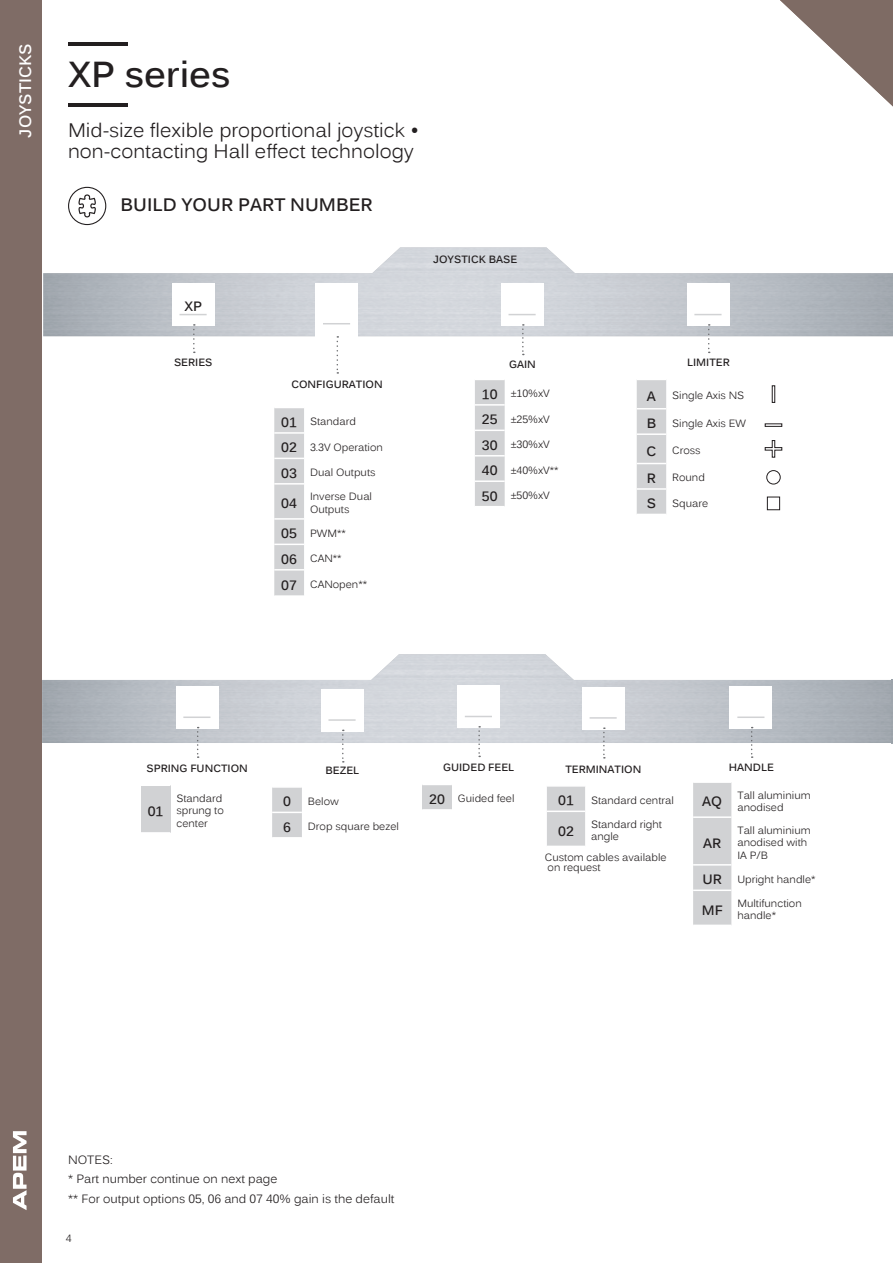
<style>
.page{position:relative;width:893px;height:1263px;background:#fff}
.page>*{position:absolute;margin:0;border:0;box-sizing:border-box;transform-origin:0 0}
.t1{font:700 36px "Kalinga";color:#231f20}
.t2{font:19.5px "Kalinga";color:#231f20}
.t3{font:700 18px "Kalinga";color:#231f20}
.t4{font:700 16.5px "Kalinga";color:#fff}
.t5{font:700 13.5px "Kalinga";color:#231f20}
.t6{font:12px "Kalinga";color:#231f20}
.t7{font:10.5px/12.6px "Kalinga";color:#231f20}
.t8{font:700 10.5px "Kalinga";color:#231f20}
</style>
<div class="page">
<hr style="left:68px;top:103px;width:59px;height:3px;background:#231f20">
<hr style="left:68px;top:43px;width:59px;height:3px;background:#231f20">
<div style="left:141px;top:785px;width:29px;height:48px;background:#d1d2d4"></div>
<hr style="left:141px;top:784px;width:29px;height:2px;background:#fff">
<hr style="left:141px;top:832px;width:29px;height:2px;background:#fff">
<svg style="left:197px;top:727px;width:2px;height:31px"></svg>
<hr style="left:183px;top:716px;width:27px;height:2px;background:#d1d2d4">
<div style="left:274px;top:408px;width:30px;height:187px;background:#d1d2d4"></div>
<hr style="left:274px;top:432px;width:30px;height:2px;background:#fff">
<hr style="left:274px;top:458px;width:30px;height:1px;background:#fff">
<hr style="left:274px;top:483px;width:30px;height:2px;background:#fff">
<hr style="left:274px;top:518px;width:30px;height:2px;background:#fff">
<hr style="left:274px;top:544px;width:30px;height:1px;background:#fff">
<hr style="left:274px;top:569px;width:30px;height:1px;background:#fff">
<svg style="left:337px;top:336px;width:1px;height:38px"></svg>
<svg style="left:323px;top:323px;width:27px;height:1px"></svg>
<svg style="left:272px;top:788px;width:30px;height:49px"></svg>
<hr style="left:272px;top:812px;width:30px;height:1px;background:#fff">
<svg style="left:342px;top:730px;width:2px;height:32px"></svg>
<hr style="left:328px;top:719px;width:28px;height:2px;background:#d1d2d4">
<div style="left:475px;top:380px;width:30px;height:126px;background:#d1d2d4"></div>
<hr style="left:475px;top:404px;width:30px;height:2px;background:#fff">
<hr style="left:475px;top:430px;width:30px;height:1px;background:#fff">
<hr style="left:475px;top:455px;width:30px;height:1px;background:#fff">
<hr style="left:475px;top:480px;width:30px;height:2px;background:#fff">
<svg style="left:522px;top:324px;width:2px;height:31px"></svg>
<svg style="left:508px;top:314px;width:28px;height:1px"></svg>
<div style="left:693px;top:783px;width:38px;height:142px;background:#d1d2d4"></div>
<hr style="left:693px;top:816px;width:38px;height:2px;background:#fff">
<hr style="left:693px;top:864px;width:38px;height:1px;background:#fff">
<hr style="left:693px;top:889px;width:38px;height:2px;background:#fff">
<svg style="left:751px;top:727px;width:2px;height:31px"></svg>
<hr style="left:737px;top:716px;width:27px;height:2px;background:#d1d2d4">
<svg style="left:68px;top:187px;width:38px;height:38px"></svg>
<svg style="left:708px;top:324px;width:2px;height:29px"></svg>
<svg style="left:694px;top:314px;width:27px;height:1px"></svg>
<svg style="left:637px;top:380px;width:29px;height:134px;background:#d3d4d6"></svg>
<div style="left:772px;top:385px;width:3px;height:18px;border:1px solid #231f20"></div>
<div style="left:765px;top:423px;width:17px;height:4px;border:1px solid #231f20"></div>
<svg style="left:764px;top:440px;width:18px;height:18px"></svg>
<div style="left:766px;top:470px;width:15px;height:14px;border:1px solid #231f20;border-radius:50%"></div>
<div style="left:767px;top:497px;width:13px;height:13px;border:1px solid #231f20"></div>
<svg style="left:193px;top:324px;width:2px;height:29px"></svg>
<svg style="left:180px;top:314px;width:27px;height:1px"></svg>
<img style="left:892px;top:680px;width:1px;height:63px">
<div style="left:422px;top:784px;width:30px;height:26px;background:#d1d2d4"></div>
<hr style="left:422px;top:784px;width:30px;height:1px;background:#fff">
<hr style="left:422px;top:809px;width:30px;height:2px;background:#fff">
<svg style="left:478px;top:726px;width:2px;height:31px"></svg>
<svg style="left:465px;top:716px;width:27px;height:1px"></svg>
<div style="left:547px;top:787px;width:38px;height:59px;background:#d1d2d4"></div>
<hr style="left:547px;top:810px;width:38px;height:2px;background:#fff">
<svg style="left:603px;top:727px;width:2px;height:31px"></svg>
<hr style="left:590px;top:717px;width:27px;height:2px;background:#d1d2d4">
<div style="left:0;top:0;width:42px;height:1263px;background:#7f6c66"></div>
<svg style="left:13px;top:1131px;width:14px;height:79px"></svg>
<svg style="left:780px;top:0;width:113px;height:106px"></svg>
<h3 class="t4" style="left:15px;top:138px;width:96px;rotate:-90deg">JOYSTICKS</h3>
<p class="t1" style="left:68px;top:51px;width:164px">XP series</p>
<p class="t2" style="left:68px;top:118px;width:352px">Mid-size flexible proportional joystick •</p>
<p class="t2" style="left:68px;top:139px;width:347px">non-contacting Hall effect technology</p>
<p class="t3" style="left:120px;top:193px;width:254px">BUILD YOUR PART NUMBER</p>
<p class="t5" style="left:184px;top:297px;width:19px">XP</p>
<p class="t8" style="left:433px;top:252px;width:85px">JOYSTICK BASE</p>
<p class="t8" style="left:174px;top:356px;width:40px">SERIES</p>
<p class="t8" style="left:291px;top:377px;width:93px">CONFIGURATION</p>
<p class="t5" style="left:281px;top:413px;width:17px">01</p>
<p class="t7" style="left:310px;top:416px;width:47px">Standard</p>
<p class="t5" style="left:281px;top:439px;width:17px">02</p>
<p class="t7" style="left:310px;top:441px;width:74px">3.3V Operation</p>
<p class="t5" style="left:281px;top:464px;width:17px">03</p>
<p class="t7" style="left:310px;top:467px;width:67px">Dual Outputs</p>
<p class="t5" style="left:281px;top:494px;width:17px">04</p>
<p class="t7" style="left:310px;top:491px;width:64px">Inverse Dual<br>Outputs</p>
<p class="t5" style="left:281px;top:525px;width:17px">05</p>
<p class="t7" style="left:310px;top:527px;width:37px">PWM**</p>
<p class="t5" style="left:281px;top:550px;width:17px">06</p>
<p class="t7" style="left:310px;top:553px;width:33px">CAN**</p>
<p class="t5" style="left:281px;top:576px;width:17px">07</p>
<p class="t7" style="left:310px;top:578px;width:59px">CANopen**</p>
<p class="t8" style="left:509px;top:358px;width:28px">GAIN</p>
<p class="t5" style="left:482px;top:385px;width:17px">10</p>
<p class="t7" style="left:511px;top:388px;width:41px">±10%xV</p>
<p class="t5" style="left:482px;top:411px;width:17px">25</p>
<p class="t7" style="left:511px;top:413px;width:41px">±25%xV</p>
<p class="t5" style="left:482px;top:436px;width:17px">30</p>
<p class="t7" style="left:511px;top:438px;width:41px">±30%xV</p>
<p class="t5" style="left:482px;top:462px;width:17px">40</p>
<p class="t7" style="left:511px;top:464px;width:50px">±40%xV**</p>
<p class="t5" style="left:482px;top:487px;width:17px">50</p>
<p class="t7" style="left:511px;top:489px;width:41px">±50%xV</p>
<p class="t8" style="left:687px;top:356px;width:44px">LIMITER</p>
<p class="t5" style="left:647px;top:387px;width:11px">A</p>
<p class="t7" style="left:672px;top:390px;width:74px">Single Axis NS</p>
<p class="t5" style="left:647px;top:415px;width:11px">B</p>
<p class="t7" style="left:672px;top:417px;width:75px">Single Axis EW</p>
<p class="t5" style="left:646px;top:442px;width:11px">C</p>
<p class="t7" style="left:672px;top:444px;width:30px">Cross</p>
<p class="t5" style="left:647px;top:469px;width:11px">R</p>
<p class="t7" style="left:672px;top:472px;width:34px">Round</p>
<p class="t5" style="left:647px;top:495px;width:11px">S</p>
<p class="t7" style="left:672px;top:497px;width:38px">Square</p>
<p class="t8" style="left:146px;top:761px;width:103px">SPRING FUNCTION</p>
<p class="t5" style="left:148px;top:802px;width:17px">01</p>
<p class="t7" style="left:176px;top:792px;width:49px">Standard sprung to center</p>
<p class="t8" style="left:325px;top:763px;width:35px">BEZEL</p>
<p class="t5" style="left:283px;top:793px;width:9px">0</p>
<p class="t7" style="left:308px;top:795px;width:33px">Below</p>
<p class="t5" style="left:283px;top:818px;width:9px">6</p>
<p class="t7" style="left:308px;top:821px;width:93px">Drop square bezel</p>
<p class="t8" style="left:443px;top:761px;width:73px">GUIDED FEEL</p>
<p class="t5" style="left:429px;top:790px;width:17px">20</p>
<p class="t7" style="left:458px;top:793px;width:58px">Guided feel</p>
<p class="t8" style="left:565px;top:762px;width:78px">TERMINATION</p>
<p class="t5" style="left:558px;top:792px;width:17px">01</p>
<p class="t7" style="left:591px;top:794px;width:84px">Standard central</p>
<p class="t5" style="left:558px;top:822px;width:17px">02</p>
<p class="t7" style="left:591px;top:818px;width:72px">Standard right angle</p>
<p class="t7" style="left:545px;top:851px;width:123px">Custom cables available</p>
<p class="t7" style="left:548px;top:861px;width:55px">on request</p>
<p class="t8" style="left:729px;top:760px;width:47px">HANDLE</p>
<p class="t5" style="left:702px;top:793px;width:21px">AQ</p>
<p class="t7" style="left:737px;top:789px;width:75px">Tall aluminium anodised</p>
<p class="t5" style="left:703px;top:834px;width:20px">AR</p>
<p class="t7" style="left:737px;top:824px;width:75px">Tall aluminium anodised with<br>IA P/B</p>
<p class="t5" style="left:702px;top:871px;width:21px">UR</p>
<p class="t7" style="left:737px;top:873px;width:80px">Upright handle*</p>
<p class="t5" style="left:702px;top:901px;width:22px">MF</p>
<p class="t7" style="left:737px;top:897px;width:66px">Multifunction handle*</p>
<p class="t6" style="left:68px;top:1151px;width:46px">NOTES:</p>
<p class="t6" style="left:68px;top:1171px;width:211px">* Part number continue on next page</p>
<p class="t6" style="left:68px;top:1190px;width:328px">** For output options 05, 06 and 07 40% gain is the default</p>
<p class="t7" style="left:66px;top:1232px;width:7px">4</p>
</div>
